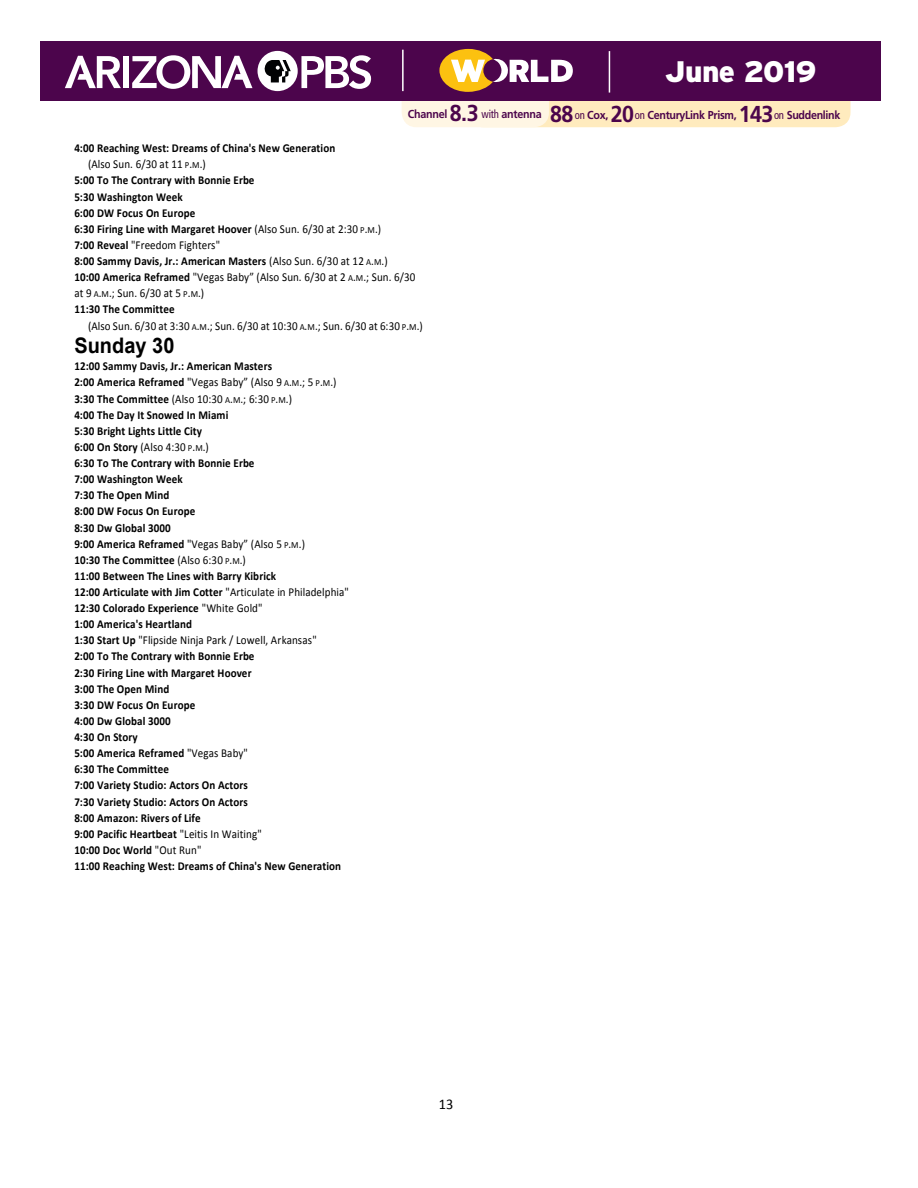
<style>
.page{position:relative;width:918px;height:1188px;background:#fff}
.page>*{position:absolute;margin:0;border:0;box-sizing:border-box;transform-origin:0 0}
.t1{font:900 29.7px "PBS Explorer";letter-spacing:-.02em;color:#fff}
.t2{font:700 21.45px "Arial";color:#000;scale:.93 1}
.t3{font:14.85px "Calibri";color:#000;scale:.96 1}
.t4{font:700 12.15px/16px "Calibri";letter-spacing:.01em;color:#000;scale:.91 1}
.t5{font:12.15px "Calibri";letter-spacing:.01em;color:#000;scale:.91 1}
.t6{font:700 11.55px "Frutiger LT Std";letter-spacing:-.03em;color:#4c054c;scale:.93 1}
.s1{font-size:23.1px}
.s2{font-weight:400;font-stretch:condensed}
.s3{font-size:9.3px}
.s4{font-weight:400}
.s5{font-weight:400;font-size:9.3px}
.s6{font-weight:700}
</style>
<div class="page">
<div style="left:41px;top:41px;width:840px;height:60px;background:#4c054c"></div>
<svg style="left:65px;top:56px;width:56px;height:32px"></svg>
<div style="left:123px;top:56px;width:6px;height:32px;background:#fff"></div>
<svg style="left:132px;top:55px;width:120px;height:34px"></svg>
<svg style="left:301px;top:55px;width:70px;height:34px"></svg>
<div style="left:258px;top:51px;width:40px;height:40px;background:#fff;border-radius:50%"></div>
<svg style="left:264px;top:60px;width:27px;height:22px"></svg>
<svg style="left:402px;top:49px;width:449px;height:78px"></svg>
<p class="t6" style="left:408px;top:108px;width:145px">Channel <span class="s1">8.3</span> <span class="s2">with</span> antenna</p>
<p class="t4" style="left:74px;top:140px;width:288px">4:00 Reaching West: Dreams of China's New Generation</p>
<p class="t5" style="left:88px;top:157px;width:131px">(Also Sun. 6/30 at 11 <span class="s3">P</span>.<span class="s3">M</span>.)</p>
<p class="t4" style="left:74px;top:172px;width:199px">5:00 To The Contrary with Bonnie Erbe</p>
<p class="t4" style="left:74px;top:189px;width:121px">5:30 Washington Week</p>
<p class="t4" style="left:74px;top:205px;width:134px">6:00 DW Focus On Europe</p>
<p class="t4" style="left:74px;top:221px;width:339px">6:30 Firing Line with Margaret Hoover <span class="s4">(Also Sun. 6/30 at 2:30</span> <span class="s5">P</span><span class="s4">.</span><span class="s5">M</span><span class="s4">.)</span></p>
<p class="t5" style="left:74px;top:237px;width:162px"><span class="s6">7:00 Reveal</span> "Freedom Fighters"</p>
<p class="t4" style="left:74px;top:253px;width:346px">8:00 Sammy Davis, Jr.: American Masters <span class="s4">(Also Sun. 6/30 at 12</span> <span class="s5">A</span><span class="s4">.</span><span class="s5">M</span><span class="s4">.)</span></p>
<p class="t5" style="left:74px;top:269px;width:376px"><span class="s6">10:00 America Reframed</span> "Vegas Baby” (Also Sun. 6/30 at 2 <span class="s3">A</span>.<span class="s3">M</span>.; Sun. 6/30</p>
<p class="t5" style="left:74px;top:286px;width:144px">at 9 <span class="s3">A</span>.<span class="s3">M</span>.; Sun. 6/30 at 5 <span class="s3">P</span>.<span class="s3">M</span>.)</p>
<p class="t4" style="left:74px;top:301px;width:112px">11:30 The Committee</p>
<p class="t5" style="left:88px;top:318px;width:369px">(Also Sun. 6/30 at 3:30 <span class="s3">A</span>.<span class="s3">M</span>.; Sun. 6/30 at 10:30 <span class="s3">A</span>.<span class="s3">M</span>.; Sun. 6/30 at 6:30 <span class="s3">P</span>.<span class="s3">M</span>.)</p>
<h2 class="t2" style="left:74px;top:331px;width:109px">Sunday 30</h2>
<p class="t4" style="left:74px;top:358px;width:303px">12:00 Sammy Davis, Jr.: American Masters<br>2:00 America Reframed <span class="s4">"Vegas Baby” (Also 9</span> <span class="s5">A</span><span class="s4">.</span><span class="s5">M</span><span class="s4">.; 5</span> <span class="s5">P</span><span class="s4">.</span><span class="s5">M</span><span class="s4">.)<br></span>3:30 The Committee <span class="s4">(Also 10:30</span> <span class="s5">A</span><span class="s4">.</span><span class="s5">M</span><span class="s4">.; 6:30</span> <span class="s5">P</span><span class="s4">.</span><span class="s5">M</span><span class="s4">.)<br></span>4:00 The Day It Snowed In Miami<br>5:30 Bright Lights Little City<br>6:00 On Story <span class="s4">(Also 4:30</span> <span class="s5">P</span><span class="s4">.</span><span class="s5">M</span><span class="s4">.)<br></span>6:30 To The Contrary with Bonnie Erbe<br>7:00 Washington Week<br>7:30 The Open Mind<br>8:00 DW Focus On Europe<br>8:30 Dw Global 3000<br>9:00 America Reframed <span class="s4">"Vegas Baby” (Also 5</span> <span class="s5">P</span><span class="s4">.</span><span class="s5">M</span><span class="s4">.)<br></span>10:30 The Committee <span class="s4">(Also 6:30</span> <span class="s5">P</span><span class="s4">.</span><span class="s5">M</span><span class="s4">.)<br></span>11:00 Between The Lines with Barry Kibrick<br>12:00 Articulate with Jim Cotter <span class="s4">"Articulate in Philadelphia" </span>12:30 Colorado Experience <span class="s4">"White Gold"<br></span>1:00 America's Heartland<br>1:30 Start Up <span class="s4">"Flipside Ninja Park / Lowell, Arkansas"<br></span>2:00 To The Contrary with Bonnie Erbe<br>2:30 Firing Line with Margaret Hoover<br>3:00 The Open Mind<br>3:30 DW Focus On Europe<br>4:00 Dw Global 3000<br>4:30 On Story<br>5:00 America Reframed <span class="s4">"Vegas Baby"<br></span>6:30 The Committee<br>7:00 Variety Studio: Actors On Actors<br>7:30 Variety Studio: Actors On Actors<br>8:00 Amazon: Rivers of Life<br>9:00 Pacific Heartbeat <span class="s4">"Leitis In Waiting"<br></span>10:00 Doc World <span class="s4">"Out Run"<br></span>11:00 Reaching West: Dreams of China's New Generation</p>
<h1 class="t1" style="left:665px;top:54px;width:153px">June 2019</h1>
<p class="t6" style="left:550px;top:108px;width:314px"><span class="s1">88</span> <span class="s2">on</span> Cox, <span class="s1">20</span><span class="s2">on</span> CenturyLink Prism, <span class="s1">143</span><span class="s2">on</span> Suddenlink</p>
<p class="t3" style="left:439px;top:1094px;width:17px">13</p>
</div>
